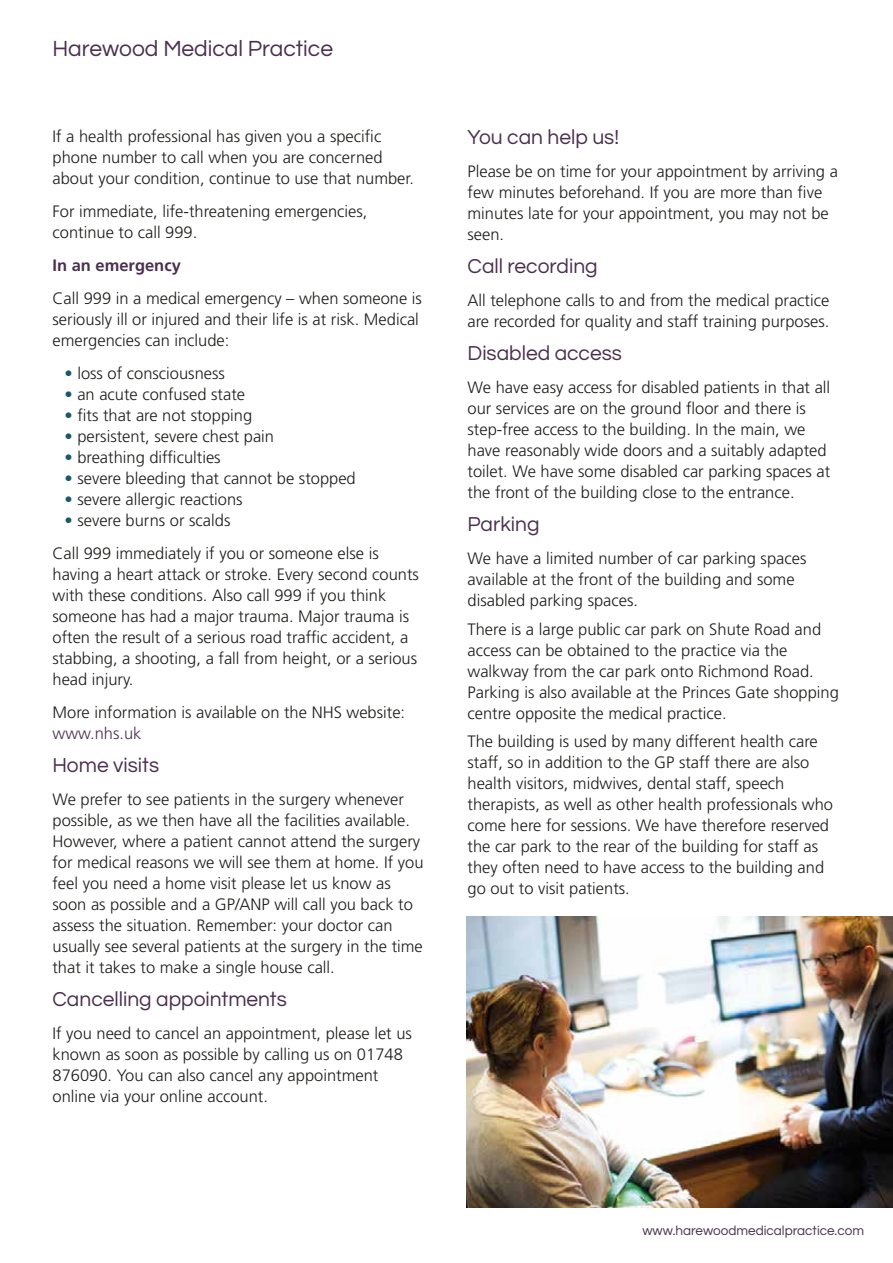
<style>
.page{position:relative;width:893px;height:1263px;background:#fff}
.page>*{position:absolute;margin:0;border:0;box-sizing:border-box;transform-origin:0 0}
.t1{font:22.8px "Questrial";color:#4b2f4f}
.t2{font:21px "Questrial";color:#4b2f4f}
.t3{font:300 16.5px/21px "Frutiger LT Std";color:#1d1d1b}
.t4{font:700 16.5px "Frutiger LT Std";color:#4b2f4f}
.t5{font:300 16.5px "Frutiger LT Std";color:#4b2f4f}
.t6{font:13.5px "Questrial";color:#4b2f4f}
.s1{color:#185a6b}
</style>
<div class="page">
<img style="left:467px;top:917px;width:426px;height:290px">
<h1 class="t1" style="left:52px;top:37px;width:282px">Harewood Medical Practice</h1>
<p class="t3" style="left:52px;top:126px;width:363px">If a health professional has given you a specific phone number to call when you are concerned about your condition, continue to use that number.</p>
<p class="t3" style="left:52px;top:201px;width:317px">For immediate, life-threatening emergencies, continue to call 999.</p>
<p class="t4" style="left:52px;top:255px;width:130px">In an emergency</p>
<p class="t3" style="left:52px;top:288px;width:371px">Call 999 in a medical emergency – when someone is seriously ill or injured and their life is at risk. Medical emergencies can include:</p>
<p class="t3" style="left:64px;top:363px;width:162px"><span class="s1">•</span> loss of consciousness</p>
<p class="t3" style="left:64px;top:384px;width:182px"><span class="s1">•</span> an acute confused state</p>
<p class="t3" style="left:64px;top:405px;width:189px"><span class="s1">•</span> fits that are not stopping</p>
<p class="t3" style="left:64px;top:426px;width:211px"><span class="s1">•</span> persistent, severe chest pain</p>
<p class="t3" style="left:64px;top:447px;width:158px"><span class="s1">•</span> breathing difficulties</p>
<p class="t3" style="left:64px;top:468px;width:293px"><span class="s1">•</span> severe bleeding that cannot be stopped</p>
<p class="t3" style="left:64px;top:489px;width:180px"><span class="s1">•</span> severe allergic reactions</p>
<p class="t3" style="left:52px;top:504px;width:328px;line-height:33px;text-indent:12px"><span class="s1">•</span> severe burns or scalds<br>Call 999 immediately if you or someone else is</p>
<p class="t3" style="left:52px;top:564px;width:368px">having a heart attack or stroke. Every second counts with these conditions. Also call 999 if you think someone has had a major trauma. Major trauma is often the result of a serious road traffic accident, a stabbing, a shooting, a fall from height, or a serious head injury.</p>
<p class="t3" style="left:52px;top:702px;width:354px">More information is available on the NHS website:</p>
<p class="t5" style="left:52px;top:724px;width:90px">www.nhs.uk</p>
<p class="t2" style="left:52px;top:755px;width:108px">Home visits</p>
<p class="t3" style="left:52px;top:789px;width:372px">We prefer to see patients in the surgery whenever possible, as we then have all the facilities available.<br>However, where a patient cannot attend the surgery for medical reasons we will see them at home. If you feel you need a home visit please let us know as soon as possible and a GP/ANP will call you back to assess the situation. Remember: your doctor can usually see several patients at the surgery in the time that it takes to make a single house call.</p>
<p class="t2" style="left:52px;top:989px;width:236px">Cancelling appointments</p>
<p class="t3" style="left:52px;top:1023px;width:361px">If you need to cancel an appointment, please let us known as soon as possible by calling us on 01748<br>876090. You can also cancel any appointment online via your online account.</p>
<p class="t2" style="left:468px;top:127px;width:153px">You can help us!</p>
<p class="t3" style="left:468px;top:161px;width:372px">Please be on time for your appointment by arriving a few minutes beforehand. If you are more than five minutes late for your appointment, you may not be seen.</p>
<p class="t2" style="left:468px;top:256px;width:132px">Call recording</p>
<p class="t3" style="left:468px;top:290px;width:363px">All telephone calls to and from the medical practice are recorded for quality and staff training purposes.</p>
<p class="t2" style="left:468px;top:343px;width:156px">Disabled access</p>
<p class="t3" style="left:468px;top:377px;width:364px">We have easy access for disabled patients in that all our services are on the ground floor and there is step-free access to the building. In the main, we have reasonably wide doors and a suitably adapted toilet. We have some disabled car parking spaces at the front of the building close to the entrance.</p>
<p class="t2" style="left:468px;top:514px;width:74px">Parking</p>
<p class="t3" style="left:468px;top:548px;width:340px">We have a limited number of car parking spaces available at the front of the building and some disabled parking spaces.</p>
<p class="t3" style="left:468px;top:619px;width:373px">There is a large public car park on Shute Road and access can be obtained to the practice via the walkway from the car park onto Richmond Road.<br>Parking is also available at the Princes Gate shopping centre opposite the medical practice.</p>
<p class="t3" style="left:468px;top:731px;width:367px">The building is used by many different health care staff, so in addition to the GP staff there are also health visitors, midwives, dental staff, speech therapists, as well as other health professionals who come here for sessions. We have therefore reserved the car park to the rear of the building for staff as they often need to have access to the building and go out to visit patients.</p>
<p class="t6" style="left:642px;top:1223px;width:223px">www.harewoodmedicalpractice.com</p>
</div>
